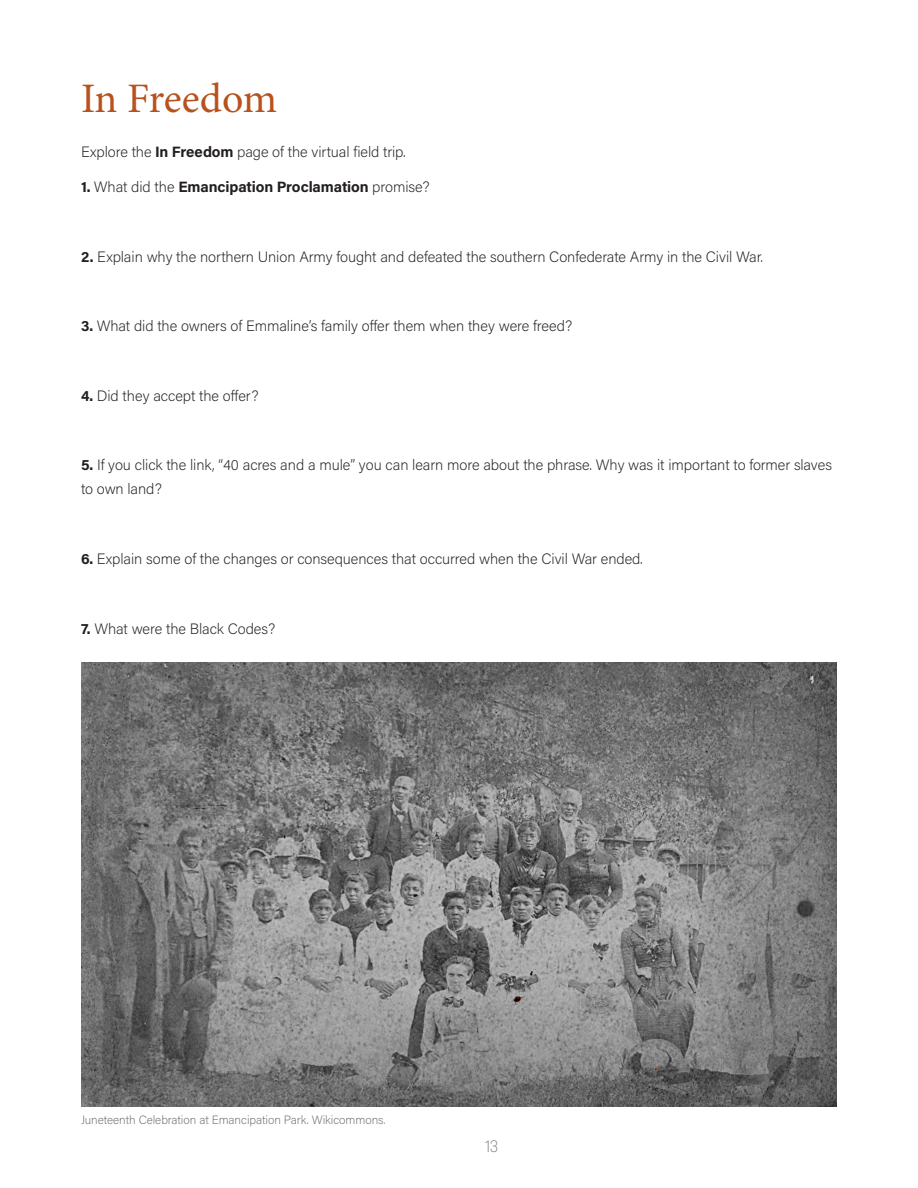
<style>
.page{position:relative;width:918px;height:1188px;background:#fff}
.page>*{position:absolute;margin:0;border:0;box-sizing:border-box;transform-origin:0 0}
.Minion_Header{font:42px "Minion Pro";letter-spacing:-.01em;color:#b7521e}
.t1{font:16.5px "Bebas Neue Pro Exp Bk";color:#808285}
.acumen_body{font:200 15px/24px "Acumin Pro";letter-spacing:-.005em;color:#231f20}
.acumen_body-2{font:700 15px "Acumin Pro";letter-spacing:-.005em;color:#231f20}
.acumen_body-3{font:200 12px "Acumin Pro";letter-spacing:-.005em;color:#6f6f6f}
.s1{font-weight:700}
.s2{font-weight:200}
</style>
<div class="page">
<img style="left:81px;top:662px;width:756px;height:444px">
<p class="Minion_Header" style="left:81px;top:70px;width:198px">In Freedom</p>
<p class="acumen_body" style="left:81px;top:139px;width:326px">Explore the <span class="s1">In Freedom</span> page of the virtual field trip.</p>
<p class="acumen_body-2" style="left:81px;top:176px;width:350px">1. <span class="s2">What did the</span> Emancipation Proclamation <span class="s2">promise?</span></p>
<p class="acumen_body" style="left:81px;top:244px;width:684px"><span class="s1">2.</span> Explain why the northern Union Army fought and defeated the southern Confederate Army in the Civil War.</p>
<p class="acumen_body" style="left:81px;top:313px;width:493px"><span class="s1">3.</span> What did the owners of Emmaline’s family offer them when they were freed?</p>
<p class="acumen_body" style="left:81px;top:383px;width:179px"><span class="s1">4.</span> Did they accept the offer?</p>
<p class="acumen_body" style="left:81px;top:453px;width:753px"><span class="s1">5.</span> If you click the link, “40 acres and a mule” you can learn more about the phrase. Why was it important to former slaves to own land?</p>
<p class="acumen_body" style="left:81px;top:546px;width:563px"><span class="s1">6.</span> Explain some of the changes or consequences that occurred when the Civil War ended.</p>
<p class="acumen_body" style="left:81px;top:616px;width:196px"><span class="s1">7.</span> What were the Black Codes?</p>
<p class="acumen_body-3" style="left:81px;top:1112px;width:306px">Juneteenth Celebration at Emancipation Park. Wikicommons.</p>
<p class="t1" style="left:485px;top:1136px;width:15px">13</p>
</div>
